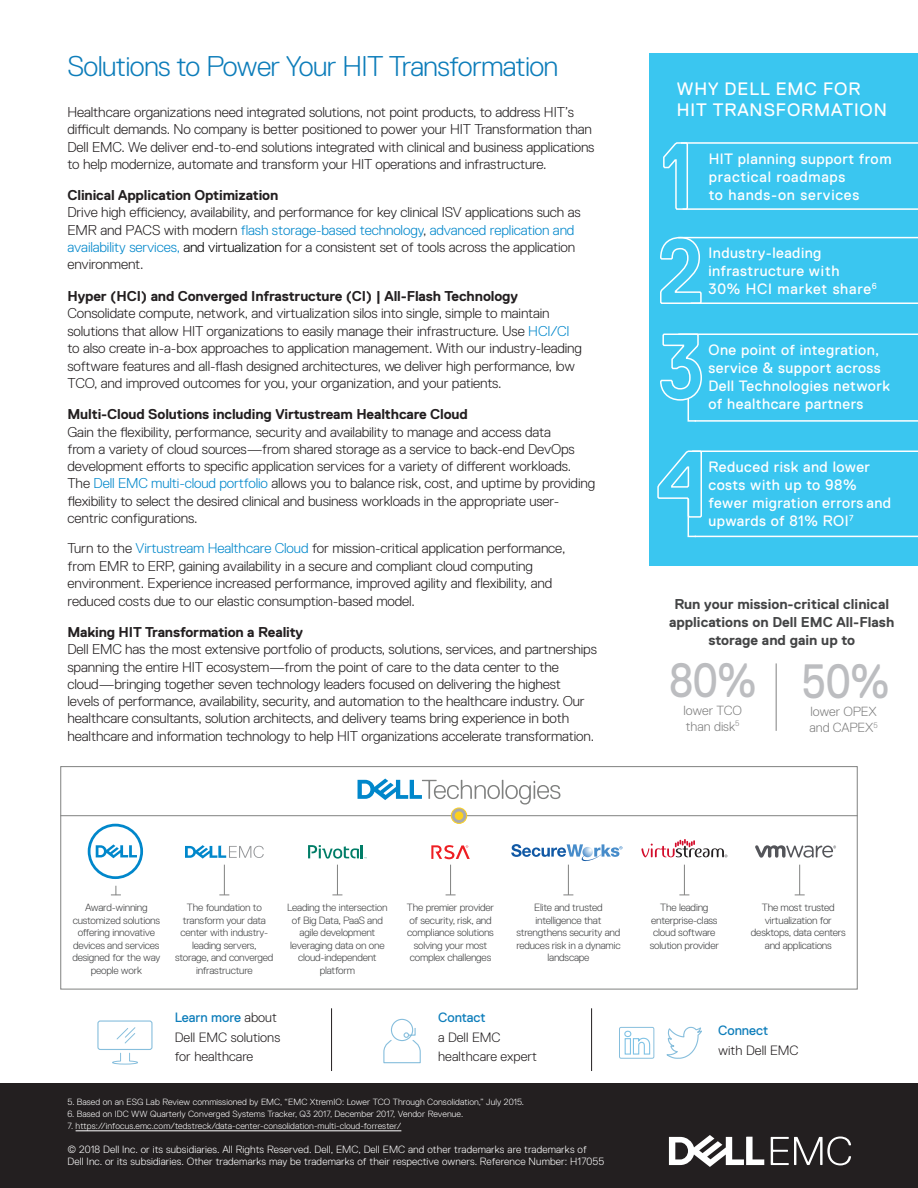
<style>
.page{position:relative;width:918px;height:1188px;background:#fff}
.page>*{position:absolute;margin:0;border:0;box-sizing:border-box;transform-origin:0 0}
.t1{font:48.15px "Dell Replica";color:#bcbdc0;scale:.9 1}
.t2{font:300 28.5px "Dell Replica";letter-spacing:-.025em;color:#0d7dba}
.t3{font:18px/21px "Dell Replica";letter-spacing:.05em;color:#fff}
.t4{font:15px/18px "Dell Replica";letter-spacing:.03em;color:#fff}
.t5{font:15px/18px "Dell Replica";letter-spacing:.05em;color:#fff}
.t6{font:300 14.25px/17.2px "Dell Replica";letter-spacing:-.01em;color:#231f20}
.t7{font:700 14.25px/18px "Dell Replica";color:#434445;text-align:center}
.t8{font:300 13.5px/19.5px "Dell Replica";color:#231f20}
.t9{font:13.5px "Dell Replica";color:#0d7dba}
.t10{font:300 13.2px/15.9px "Dell Replica";letter-spacing:-.005em;color:#808080}
.t11{font:300 10.5px/12.6px "Dell Replica";letter-spacing:-.02em;color:#434445;text-align:center}
.t12{font:300 10.5px/12px "Dell Replica";letter-spacing:.01em;color:#fff}
.t13{font:300 9px "Dell Replica";letter-spacing:.01em;color:#fff}
.s1{font-weight:700}
.s2{color:#0087cb}
.s3{color:#000}
.s4{font-family:"Dell Replica TT";color:#0087cb}
.s5{font-weight:300;color:#231f20}
.s6{font-weight:400;color:#0d7dba}
</style>
<div class="page">
<div style="left:0;top:1083px;width:918px;height:105px;background:#231f20"></div>
<hr style="left:76px;top:1131px;width:325px;height:1px;background:#fff">
<div style="left:97px;top:1020px;width:56px;height:30px;border:1px solid #0d7dba;border-radius:2px"></div>
<svg style="left:116px;top:1027px;width:20px;height:17px"></svg>
<svg style="left:112px;top:1052px;width:26px;height:13px"></svg>
<svg style="left:383px;top:1018px;width:38px;height:46px"></svg>
<hr style="left:331px;top:1008px;width:1px;height:63px;background:#231f20">
<hr style="left:591px;top:1008px;width:1px;height:63px;background:#231f20">
<svg style="left:666px;top:1026px;width:36px;height:33px"></svg>
<svg style="left:624px;top:1030px;width:27px;height:25px"></svg>
<div style="left:619px;top:1027px;width:35px;height:32px;border:1px solid #0d7dba;border-radius:2px"></div>
<svg style="left:771px;top:1137px;width:80px;height:28px"></svg>
<svg style="left:669px;top:1135px;width:95px;height:32px"></svg>
<div style="left:650px;top:54px;width:268px;height:512px;background:#3ac6f0"></div>
<svg style="left:660px;top:236px;width:258px;height:68px"></svg>
<svg style="left:663px;top:142px;width:255px;height:68px"></svg>
<svg style="left:657px;top:450px;width:261px;height:88px"></svg>
<svg style="left:660px;top:333px;width:258px;height:89px"></svg>
<hr style="left:776px;top:663px;width:1px;height:68px;background:#808180">
<svg style="left:88px;top:824px;width:55px;height:55px"></svg>
<svg style="left:511px;top:844px;width:111px;height:17px"></svg>
<svg style="left:185px;top:845px;width:79px;height:14px"></svg>
<svg style="left:308px;top:845px;width:59px;height:14px"></svg>
<svg style="left:641px;top:839px;width:86px;height:18px"></svg>
<svg style="left:431px;top:845px;width:39px;height:14px"></svg>
<svg style="left:111px;top:886px;width:10px;height:10px"></svg>
<hr style="left:224px;top:865px;width:1px;height:30px;background:#808180">
<hr style="left:337px;top:865px;width:1px;height:30px;background:#808180">
<hr style="left:450px;top:865px;width:1px;height:30px;background:#808180">
<hr style="left:568px;top:865px;width:1px;height:30px;background:#808180">
<hr style="left:684px;top:865px;width:1px;height:30px;background:#808180">
<svg style="left:755px;top:845px;width:81px;height:13px"></svg>
<hr style="left:799px;top:865px;width:1px;height:30px;background:#808180">
<svg style="left:358px;top:779px;width:202px;height:26px"></svg>
<hr style="left:60px;top:815px;width:798px;height:1px;background:#808180">
<div style="left:60px;top:766px;width:798px;height:223px;border:1px solid #808180"></div>
<svg style="left:451px;top:808px;width:16px;height:15px"></svg>
<div style="left:451px;top:808px;width:16px;height:16px;border:1px solid #fcd11e;border-radius:50%"></div>
<div style="left:455px;top:811px;width:8px;height:9px;background:#fcd11e;border-radius:50%"></div>
<p class="t2" style="left:68px;top:51px;width:492px">Solutions to Power Your HIT Transformation</p>
<p class="t6" style="left:68px;top:104px;width:529px">Healthcare organizations need integrated solutions, not point products, to address HIT’s difficult demands. No company is better positioned to power your HIT Transformation than Dell EMC. We deliver end-to-end solutions integrated with clinical and business applications to help modernize, automate and transform your HIT operations and infrastructure.</p>
<p class="t6" style="left:68px;top:186px;width:515px"><span class="s1">Clinical Application Optimization<br></span>Drive high efficiency, availability, and performance for key clinical ISV applications such as EMR and PACS with modern <span class="s2">flash storage-based technology</span>, <span class="s2">advanced replication and availability services,</span> <span class="s3">and virtualization</span> for a consistent set of tools across the application environment.</p>
<p class="t6" style="left:68px;top:287px;width:516px"><span class="s1">Hyper (HCI) and Converged Infrastructure (CI) | All-Flash Technology </span>Consolidate compute, network, and virtualization silos into single, simple to maintain solutions that allow HIT organizations to easily manage their infrastructure. Use <span class="s2">HCI/CI </span>to also create in-a-box approaches to application management. With our industry-leading software features and all-flash designed architectures, we deliver high performance, low TCO, and improved outcomes for you, your organization, and your patients.</p>
<p class="t6" style="left:68px;top:406px;width:529px"><span class="s1">Multi-Cloud Solutions including Virtustream Healthcare Cloud<br></span>Gain the flexibility, performance, security and availability to manage and access data<br>from a variety of cloud sources—from shared storage as a service to back-end DevOps development efforts to specific application services for a variety of different workloads.<br>The <span class="s2">Dell EMC multi-cloud portfolio</span> allows you to balance risk, cost, and uptime by providing flexibility to select the desired clinical and business workloads in the appropriate user&shy;centric configurations.</p>
<p class="t6" style="left:68px;top:540px;width:500px">Turn to the <span class="s2">Virtust</span><span class="s4">r</span><span class="s2">eam Healthcare Cloud</span> for mission-critical application performance, from EMR to ERP, gaining availability in a secure and compliant cloud computing environment. Experience increased performance, improved agility and flexibility, and reduced costs due to our elastic consumption-based model.</p>
<p class="t6" style="left:68px;top:624px;width:531px"><span class="s1">Making HIT Transformation a Reality<br></span>Dell EMC has the most extensive portfolio of products, solutions, services, and partnerships spanning the entire HIT ecosystem—from the point of care to the data center to the cloud—bringing together seven technology leaders focused on delivering the highest<br>levels of performance, availability, security, and automation to the healthcare industry. Our healthcare consultants, solution architects, and delivery teams bring experience in both healthcare and information technology to help HIT organizations accelerate transformation.</p>
<p class="t3" style="left:677px;top:78px;width:212px">WHY DELL EMC FOR<br>HIT TRANSFORMATION</p>
<p class="t5" style="left:709px;top:150px;width:184px">HIT planning support from practical roadmaps<br>to hands-on services</p>
<p class="t4" style="left:708px;top:244px;width:170px">Industry-leading infrastructure with<br>30% HCI market share<sup>6</sup></p>
<p class="t4" style="left:708px;top:341px;width:183px">One point of integration, service &amp; support across<br>Dell Technologies network of healthcare partners</p>
<p class="t4" style="left:708px;top:458px;width:184px">Reduced risk and lower costs with up to 98% fewer migration errors and upwards of 81% ROI<sup>7</sup></p>
<p class="t7" style="left:669px;top:595px;width:227px">Run your mission-critical clinical applications on Dell EMC All-Flash storage and gain up to</p>
<p class="t1" style="left:669px;top:654px;width:99px">80%</p>
<p class="t10" style="left:684px;top:703px;width:60px">lower TCO than disk<sup>5</sup></p>
<p class="t1" style="left:801px;top:655px;width:100px">50%</p>
<p class="t10" style="left:810px;top:704px;width:70px">lower OPEX and CAPEX<sup>5</sup></p>
<p class="t11" style="left:72px;top:901px;width:89px">Award-winning customized solutions offering innovative devices and services designed for the way people work</p>
<p class="t11" style="left:287px;top:901px;width:102px">Leading the intersection of Big Data, PaaS and agile development leveraging data on one cloud-independent platform</p>
<p class="t11" style="left:407px;top:901px;width:89px">The premier provider of security, risk, and compliance solutions solving your most complex challenges</p>
<p class="t11" style="left:516px;top:901px;width:106px">Elite and trusted intelligence that strengthens security and reduces risk in a dynamic landscape</p>
<p class="t11" style="left:650px;top:901px;width:71px">The leading enterprise-class cloud software solution provider</p>
<p class="t11" style="left:175px;top:901px;width:100px">The foundation to transform your data center with industry&shy;leading servers, storage, and converged infrastructure</p>
<p class="t11" style="left:751px;top:901px;width:96px">The most trusted virtualization for desktops, data centers and applications</p>
<p class="t9" style="left:175px;top:1010px;width:104px">Learn more <span class="s5">about</span></p>
<p class="t8" style="left:175px;top:1028px;width:107px">Dell EMC solutions for healthcare</p>
<p class="t8" style="left:438px;top:1008px;width:100px"><span class="s6">Contact<br></span>a Dell EMC healthcare expert</p>
<p class="t13" style="left:68px;top:1097px;width:458px">5. Based on an ESG Lab Review commissioned by EMC, “EMC XtremIO: Lower TCO Through Consolidation,” July 2015.</p>
<p class="t13" style="left:68px;top:1109px;width:397px">6. Based on IDC WW Quarterly Converged Systems Tracker, Q3 2017, December 2017, Vendor Revenue.</p>
<p class="t13" style="left:68px;top:1121px;width:335px">7. https://infocus.emc.com/tedstreck/data-center-consolidation-multi-cloud-forrester/</p>
<p class="t12" style="left:68px;top:1144px;width:538px">© 2018 Dell Inc. or its subsidiaries. All Rights Reserved. Dell, EMC, Dell EMC and other trademarks are trademarks of<br>Dell Inc. or its subsidiaries. Other trademarks may be trademarks of their respective owners. Reference Number: H17055</p>
<p class="t8" style="left:718px;top:1021px;width:82px"><span class="s6">Connect<br></span>with Dell EMC</p>
</div>
